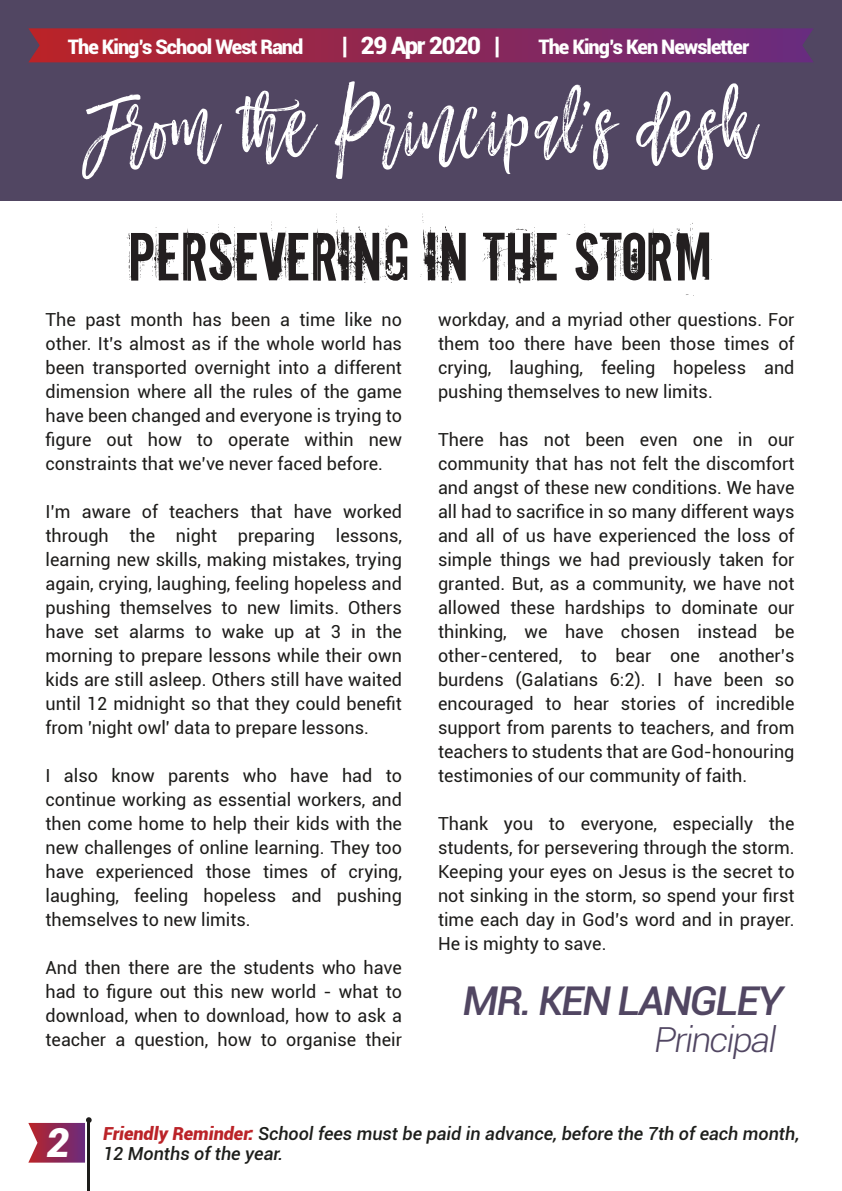
<style>
.page{position:relative;width:842px;height:1191px;background:#fff}
.page>*{position:absolute;margin:0;border:0;box-sizing:border-box;transform-origin:0 0}
.t1{font:100px "Mustache Brush Script";color:#fff}
.t2{font:64.4px "Downcome";color:#231f20}
.t3{font:italic 900 40px "Roboto";color:#fff}
.t4{font:italic 500 39.8px "Roboto";letter-spacing:-.05em;color:#514662;scale:1.04 1}
.t5{font:italic 300 34.6px "Roboto";letter-spacing:-.05em;color:#514662;scale:1.04 1}
.t6{font:900 24px "Roboto";letter-spacing:-.05em;color:#fff}
.t7{font:900 20px "Roboto";letter-spacing:-.05em;color:#fff}
.t8{font:18px/24px "Roboto";color:#1d1c1a;text-align:justify}
.t9{font:italic 500 18px "Roboto";color:#1d1e1b}
.s1{font-weight:900;color:#bb2328}
</style>
<div class="page">
<div style="left:0;top:0;width:842px;height:201px;background:#514662"></div>
<svg style="left:28px;top:28px;width:785px;height:34px;background:#8d2854"></svg>
<hr style="left:87px;top:1120px;width:3px;height:71px;background:#1d1c1a">
<svg style="left:28px;top:1117px;width:64px;height:45px"></svg>
<p class="t7" style="left:68px;top:32px;width:237px">The King’s School West Rand</p>
<h3 class="t6" style="left:342px;top:28px;width:160px">| 29 Apr 2020 |</h3>
<p class="t7" style="left:538px;top:32px;width:212px">The King’s Ken Newsletter</p>
<h1 class="t1" style="left:84px;top:76px;width:673px">From the Principal’s desk</h1>
<h2 class="t2" style="left:128px;top:213px;width:586px">PERSEVERING IN THE STORM</h2>
<p class="t8" style="left:46px;top:307px;width:358px">The past month has been a time like no other. It’s almost as if the whole world has been transported overnight into a different dimension where all the rules of the game have been changed and everyone is trying to figure out how to operate within new constraints that we’ve never faced before.</p>
<p class="t8" style="left:46px;top:499px;width:358px">I’m aware of teachers that have worked through the night preparing lessons, learning new skills, making mistakes, trying again, crying, laughing, feeling hopeless and pushing themselves to new limits. Others have set alarms to wake up at 3 in the morning to prepare lessons while their own kids are still asleep. Others still have waited until 12 midnight so that they could benefit from 'night owl' data to prepare lessons.</p>
<p class="t8" style="left:46px;top:763px;width:358px">I also know parents who have had to continue working as essential workers, and then come home to help their kids with the new challenges of online learning. They too have experienced those times of crying, laughing, feeling hopeless and pushing themselves to new limits.</p>
<p class="t8" style="left:46px;top:955px;width:358px">And then there are the students who have had to figure out this new world - what to download, when to download, how to ask a teacher a question, how to organise their</p>
<p class="t8" style="left:438px;top:307px;width:358px">workday, and a myriad other questions. For them too there have been those times of crying, laughing, feeling hopeless and pushing themselves to new limits.</p>
<p class="t8" style="left:438px;top:427px;width:358px">There has not been even one in our community that has not felt the discomfort and angst of these new conditions. We have all had to sacrifice in so many different ways and all of us have experienced the loss of simple things we had previously taken for granted. But, as a community, we have not allowed these hardships to dominate our thinking, we have chosen instead be other-centered, to bear one another’s burdens (Galatians 6:2). I have been so encouraged to hear stories of incredible support from parents to teachers, and from teachers to students that are God-honouring testimonies of our community of faith.</p>
<p class="t8" style="left:438px;top:810px;width:358px">Thank you to everyone, especially the students, for persevering through the storm.<br>Keeping your eyes on Jesus is the secret to not sinking in the storm, so spend your first time each day in God’s word and in prayer.<br>He is mighty to save.</p>
<h3 class="t4" style="left:462px;top:973px;width:310px">MR. KEN LANGLEY</h3>
<h3 class="t5" style="left:654px;top:1016px;width:119px">Principal</h3>
<h3 class="t3" style="left:46px;top:1114px;width:25px">2</h3>
<p class="t9" style="left:103px;top:1120px;width:698px"><span class="s1">Friendly Reminder:</span> School fees must be paid in advance, before the 7th of each month,</p>
<p class="t9" style="left:103px;top:1140px;width:182px">12 Months of the year.</p>
</div>
